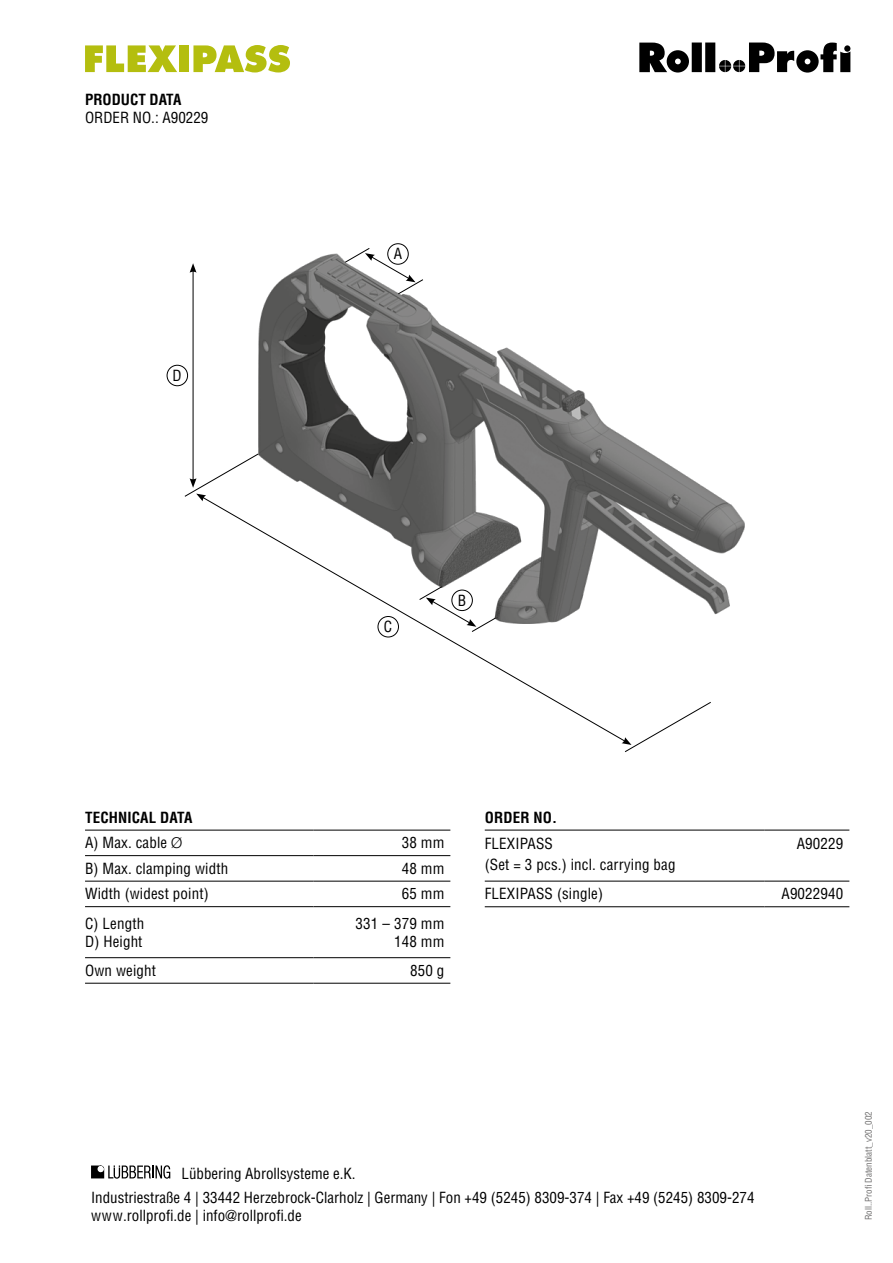
<style>
.page{position:relative;width:893px;height:1263px;background:#fff}
.page>*{position:absolute;margin:0;border:0;box-sizing:border-box;transform-origin:0 0}
.t1{font:condensed 15px/18px "Helvetica LT Std";color:#000}
.t2{font:700 condensed 15px/25.5px "Helvetica LT Std";letter-spacing:.01em;color:#000}
.t3{font:condensed 9px "Helvetica LT Std";color:#706f6f}
.s1{font-weight:400}
.s2{font-family:"Helvetica Neue LT Pro";font-weight:300;font-stretch:normal}
</style>
<div class="page">
<svg style="left:91px;top:1165px;width:79px;height:14px"></svg>
<div style="left:692px;top:43px;width:10px;height:29px;background:#000"></div>
<div style="left:705px;top:43px;width:10px;height:29px;background:#000"></div>
<svg style="left:639px;top:43px;width:50px;height:30px"></svg>
<svg style="left:719px;top:43px;width:131px;height:30px"></svg>
<svg style="left:85px;top:45px;width:92px;height:27px"></svg>
<div style="left:179px;top:45px;width:10px;height:27px;background:#b4be0f"></div>
<svg style="left:193px;top:45px;width:97px;height:27px"></svg>
<hr style="left:85px;top:855px;width:229px;height:1px;background:#000">
<hr style="left:314px;top:855px;width:136px;height:1px;background:#000">
<hr style="left:85px;top:881px;width:229px;height:1px;background:#000">
<hr style="left:314px;top:881px;width:136px;height:1px;background:#000">
<hr style="left:85px;top:906px;width:229px;height:1px;background:#000">
<hr style="left:314px;top:906px;width:136px;height:1px;background:#000">
<hr style="left:85px;top:957px;width:229px;height:1px;background:#000">
<hr style="left:314px;top:957px;width:136px;height:1px;background:#000">
<hr style="left:85px;top:983px;width:229px;height:1px;background:#000">
<hr style="left:314px;top:983px;width:136px;height:1px;background:#000">
<hr style="left:85px;top:830px;width:229px;height:1px;background:#000">
<hr style="left:314px;top:830px;width:136px;height:1px;background:#000">
<hr style="left:485px;top:830px;width:279px;height:1px;background:#000">
<hr style="left:764px;top:830px;width:85px;height:1px;background:#000">
<hr style="left:485px;top:881px;width:279px;height:1px;background:#000">
<hr style="left:764px;top:881px;width:85px;height:1px;background:#000">
<hr style="left:485px;top:906px;width:279px;height:1px;background:#000">
<hr style="left:764px;top:906px;width:85px;height:1px;background:#000">
<img style="left:258px;top:254px;width:487px;height:361px">
<hr style="left:193px;top:270px;width:1px;height:211px;background:#000">
<svg style="left:190px;top:263px;width:7px;height:10px"></svg>
<svg style="left:202px;top:496px;width:424px;height:244px"></svg>
<svg style="left:184px;top:453px;width:75px;height:48px"></svg>
<svg style="left:622px;top:701px;width:89px;height:51px"></svg>
<svg style="left:419px;top:586px;width:77px;height:47px"></svg>
<div style="left:167px;top:365px;width:21px;height:21px;border:1px solid #000;border-radius:50%"></div>
<div style="left:378px;top:616px;width:20px;height:21px;background:#fff;border-radius:50%"></div>
<div style="left:378px;top:616px;width:21px;height:21px;border:1px solid #000;border-radius:50%"></div>
<div style="left:452px;top:590px;width:20px;height:20px;background:#fff;border-radius:50%"></div>
<div style="left:451px;top:590px;width:22px;height:21px;border:1px solid #000;border-radius:50%"></div>
<svg style="left:344px;top:247px;width:80px;height:48px"></svg>
<div style="left:388px;top:244px;width:20px;height:20px;background:#fff;border-radius:50%"></div>
<div style="left:387px;top:243px;width:22px;height:22px;border:1px solid #000;border-radius:50%"></div>
<p class="t2" style="left:85px;top:86px;width:98px">PRODUCT DATA</p>
<p class="t1" style="left:85px;top:108px;width:125px">ORDER NO.: A90229</p>
<p class="t1" style="left:173px;top:366px;width:11px">D</p>
<p class="t1" style="left:394px;top:245px;width:10px">A</p>
<p class="t1" style="left:384px;top:618px;width:10px">C</p>
<p class="t1" style="left:458px;top:591px;width:10px">B</p>
<p class="t2" style="left:85px;top:804px;width:109px">TECHNICAL DATA<br><span class="s1">A) Max. cable</span> <span class="s2">Ø</span></p>
<p class="t1" style="left:402px;top:834px;width:44px">38 mm</p>
<p class="t1" style="left:85px;top:859px;width:145px">B) Max. clamping width</p>
<p class="t1" style="left:402px;top:859px;width:44px">48 mm</p>
<p class="t1" style="left:85px;top:885px;width:125px">Width (widest point)</p>
<p class="t1" style="left:402px;top:885px;width:44px">65 mm</p>
<p class="t1" style="left:85px;top:914px;width:61px">C) Length<br>D) Height</p>
<p class="t1" style="left:356px;top:914px;width:90px;text-align:right">331 – 379 mm<br>148 mm</p>
<p class="t1" style="left:85px;top:961px;width:72px">Own weight</p>
<p class="t1" style="left:410px;top:961px;width:36px">850 g</p>
<p class="t2" style="left:485px;top:804px;width:74px">ORDER NO.</p>
<p class="t1" style="left:485px;top:833px;width:192px;line-height:21px">FLEXIPASS<br>(Set = 3 pcs.) incl. carrying bag</p>
<p class="t1" style="left:797px;top:835px;width:48px">A90229</p>
<p class="t1" style="left:485px;top:885px;width:120px">FLEXIPASS (single)</p>
<p class="t1" style="left:781px;top:885px;width:63px">A9022940</p>
<p class="t1" style="left:91px;top:1161px;width:665px;line-height:24px;text-indent:91px">Lübbering Abrollsysteme e.K.<br>Industriestraße 4 | 33442 Herzebrock-Clarholz | Germany | Fon +49 (5245) 8309-374 | Fax +49 (5245) 8309-274</p>
<p class="t1" style="left:91px;top:1206px;width:212px">www.rollprofi.de | info@rollprofi.de</p>
<p class="t3" style="left:863px;top:1220px;width:111px;rotate:-90deg">Roll..Profi Datenblatt_v20_002</p>
</div>
